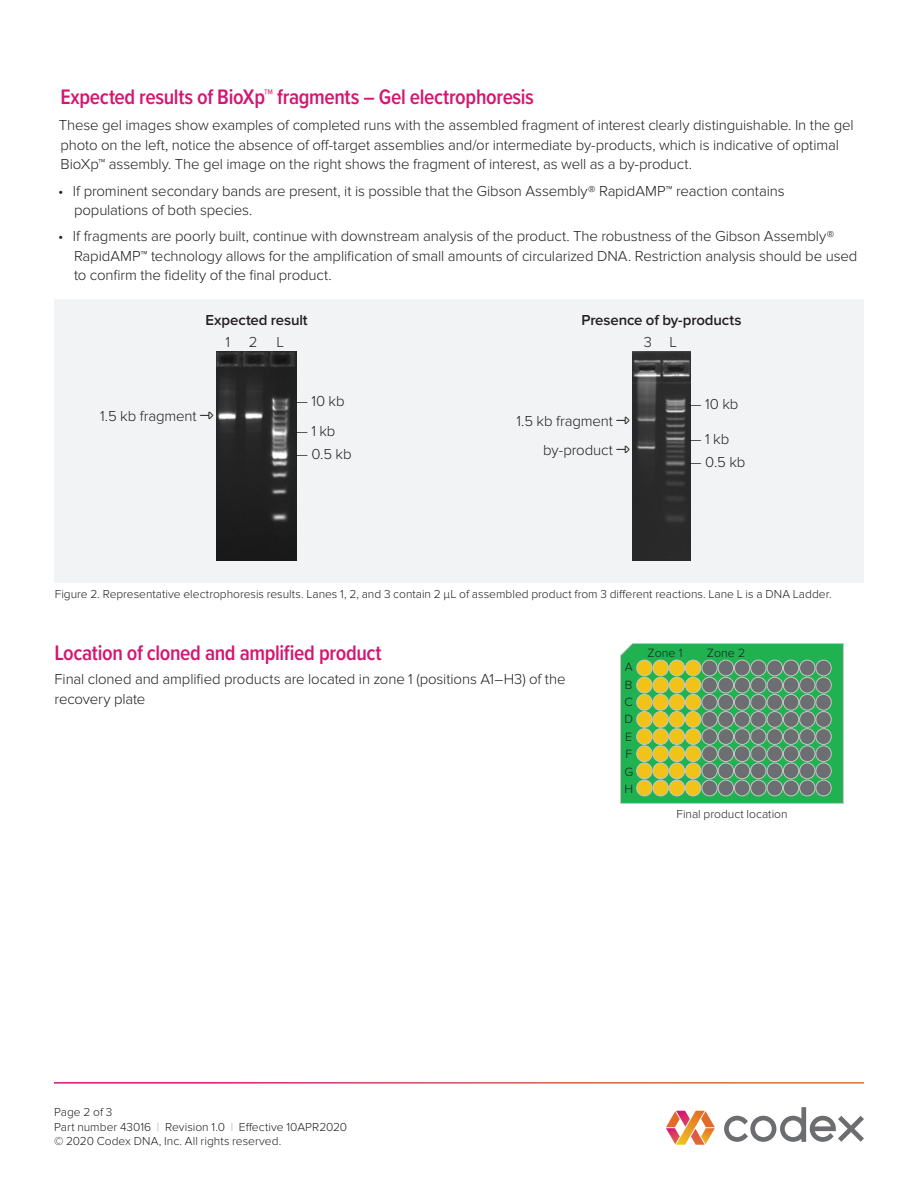
<style>
.page{position:relative;width:918px;height:1188px;background:#fff}
.page>*{position:absolute;margin:0;border:0;box-sizing:border-box;transform-origin:0 0}
.t1{font:600 21.75px "Proxima Nova Cond";letter-spacing:-.015em;color:#d41572}
.body{font:300 15px/19.5px "Proxima Nova";letter-spacing:-.01em;color:#231f20}
.body-2{font:300 15px "Proxima Nova";letter-spacing:-.005em;color:#1f2020}
.body-3{font:600 15px "Proxima Nova";letter-spacing:-.01em;color:#231f20}
.t2{font:300 12.45px/17.4px "Proxima Nova";color:#1f2020;text-align:justify}
.t3{font:300 12px "Proxima Nova";color:#231f20}
.t4{font:300 12px/14.4px "Proxima Nova";color:#1f2020}
.s1{font-family:"Proxima Nova T";font-weight:100;color:#818180}
</style>
<div class="page">
<svg style="left:724px;top:1107px;width:140px;height:35px"></svg>
<svg style="left:666px;top:1111px;width:49px;height:34px"></svg>
<div style="left:54px;top:299px;width:810px;height:284px;background:#f2f3f4"></div>
<img style="left:216px;top:352px;width:81px;height:209px">
<img style="left:633px;top:352px;width:57px;height:209px">
<svg style="left:620px;top:643px;width:224px;height:161px;background:#6ea363"></svg>
<svg style="left:200px;top:412px;width:13px;height:8px"></svg>
<svg style="left:616px;top:416px;width:14px;height:8px"></svg>
<svg style="left:616px;top:445px;width:14px;height:8px"></svg>
<p class="t1" style="left:60px;top:81px;width:475px">Expected results of BioXp™ fragments – Gel electrophoresis</p>
<p class="body" style="left:59px;top:116px;width:796px">These gel images show examples of completed runs with the assembled fragment of interest clearly distinguishable. In the gel photo on the left, notice the absence of off-target assemblies and/or intermediate by-products, which is indicative of optimal<br>BioXp™ assembly. The gel image on the right shows the fragment of interest, as well as a by-product.</p>
<p class="body" style="left:74px;top:181px;width:712px;text-indent:-16px">• If prominent secondary bands are present, it is possible that the Gibson Assembly® RapidAMP™ reaction contains populations of both species.</p>
<p class="body" style="left:74px;top:227px;width:785px;text-indent:-16px">• If fragments are poorly built, continue with downstream analysis of the product. The robustness of the Gibson Assembly®<br>RapidAMP™ technology allows for the amplification of small amounts of circularized DNA. Restriction analysis should be used to confirm the fidelity of the final product.</p>
<p class="body-3" style="left:205px;top:311px;width:104px">Expected result</p>
<p class="body-3" style="left:581px;top:311px;width:162px">Presence of by-products</p>
<p class="body-2" style="left:100px;top:408px;width:98px">1.5 kb fragment</p>
<p class="body-2" style="left:226px;top:333px;width:6px">1</p>
<p class="body-2" style="left:249px;top:333px;width:10px">2</p>
<p class="body-2" style="left:277px;top:333px;width:9px">L</p>
<p class="body-2" style="left:644px;top:333px;width:10px">3</p>
<p class="body-2" style="left:670px;top:333px;width:9px">L</p>
<p class="body-2" style="left:295px;top:393px;width:51px">— 10 kb</p>
<p class="body-2" style="left:295px;top:423px;width:42px">— 1 kb</p>
<p class="body-2" style="left:295px;top:445px;width:58px">— 0.5 kb</p>
<p class="body-2" style="left:516px;top:412px;width:98px">1.5 kb fragment</p>
<p class="body-2" style="left:543px;top:441px;width:71px">by-product</p>
<p class="body-2" style="left:689px;top:396px;width:51px">— 10 kb</p>
<p class="body-2" style="left:689px;top:430px;width:42px">— 1 kb</p>
<p class="body-2" style="left:689px;top:453px;width:58px">— 0.5 kb</p>
<p class="t3" style="left:55px;top:587px;width:778px">Figure 2. Representative electrophoresis results. Lanes 1, 2, and 3 contain 2 μL of assembled product from 3 different reactions. Lane L is a DNA Ladder.</p>
<p class="t1" style="left:54px;top:637px;width:329px">Location of cloned and amplified product</p>
<p class="body" style="left:55px;top:670px;width:512px">Final cloned and amplified products are located in zone 1 (positions A1–H3) of the recovery plate</p>
<p class="t2" style="left:625px;top:658px;width:10px">A</p>
<p class="t2" style="left:624px;top:676px;width:10px">B C D E F G H</p>
<p class="t2" style="left:648px;top:644px;width:36px">Zone 1</p>
<p class="t2" style="left:707px;top:644px;width:40px">Zone 2</p>
<p class="t3" style="left:676px;top:807px;width:113px">Final product location</p>
<p class="t4" style="left:54px;top:1105px;width:295px">Page 2 of 3<br>Part number 43016 <span class="s1">|</span> Revision 1.0 <span class="s1">|</span> Effective 10APR2020 © 2020 Codex DNA, Inc. All rights reserved.</p>
</div>
